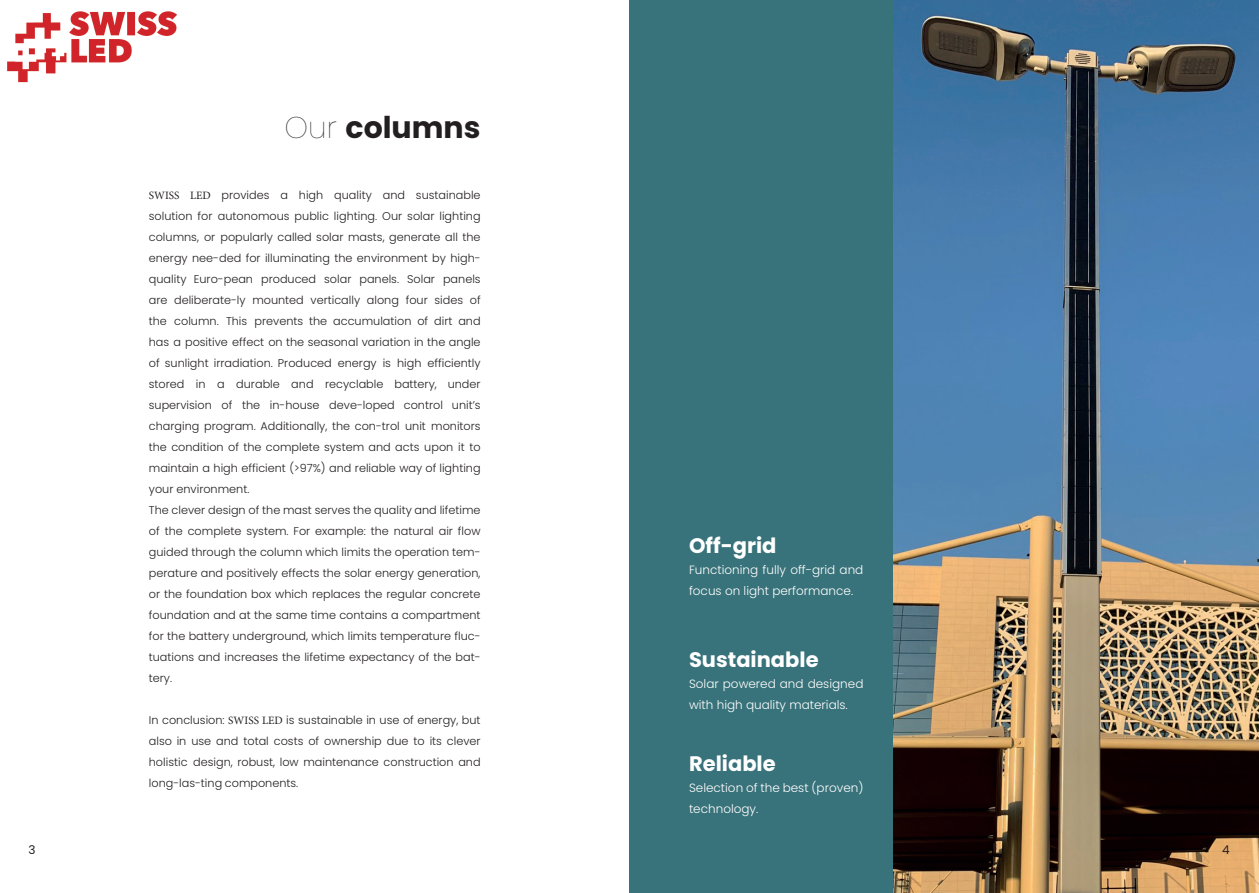
<style>
.page{position:relative;width:1259px;height:893px;background:#fff}
.page>*{position:absolute;margin:0;border:0;box-sizing:border-box;transform-origin:0 0}
.t1{font:700 30px "Poppins";color:#231f20}
.t2{font:700 21px "Poppins";color:#fff}
.t3{font:300 12px/21px "Poppins";color:#fff}
.t4{font:12px "Poppins";color:#231f20}
.t5{font:300 11.25px/21px "Poppins";color:#231f20}
.s1{font-weight:100}
.s2{font-family:"Minion Pro";font-weight:400}
</style>
<div class="page">
<img style="left:893px;top:0;width:366px;height:893px">
<div style="left:629px;top:0;width:264px;height:893px;background:#38727a"></div>
<img style="left:7px;top:11px;width:170px;height:72px">
<h1 class="t1" style="left:284px;top:110px;width:198px"><span class="s1">Our</span> columns</h1>
<p class="t5" style="left:149px;top:185px;width:333px"><span class="s2">SWISS LED</span> provides a high quality and sustainable solution for autonomous public lighting. Our solar lighting columns, or popularly called solar masts, generate all the energy nee-ded for illuminating the environment by high&shy;quality Euro-pean produced solar panels. Solar panels are deliberate-ly mounted vertically along four sides of the column. This prevents the accumulation of dirt and has a positive effect on the seasonal variation in the angle of sunlight irradiation. Produced energy is high efficiently stored in a durable and recyclable battery, under supervision of the in-house deve-loped control unit’s charging program. Additionally, the con-trol unit monitors the condition of the complete system and acts upon it to maintain a high efficient (&gt;97%) and reliable way of lighting your environment.<br>The clever design of the mast serves the quality and lifetime of the complete system. For example: the natural air flow guided through the column which limits the operation tem&shy;perature and positively effects the solar energy generation, or the foundation box which replaces the regular concrete foundation and at the same time contains a compartment for the battery underground, which limits temperature fluc&shy;tuations and increases the lifetime expectancy of the bat&shy;tery.</p>
<p class="t5" style="left:149px;top:710px;width:333px;text-align:justify">In conclusion: <span class="s2">SWISS LED</span> is sustainable in use of energy, but also in use and total costs of ownership due to its clever holistic design, robust, low maintenance construction and long-las-ting components.</p>
<h2 class="t2" style="left:689px;top:534px;width:89px">Off-grid</h2>
<p class="t3" style="left:689px;top:560px;width:176px">Functioning fully off-grid and focus on light performance.</p>
<h2 class="t2" style="left:689px;top:648px;width:131px">Sustainable</h2>
<p class="t3" style="left:689px;top:674px;width:176px">Solar powered and designed with high quality materials.</p>
<h2 class="t2" style="left:689px;top:751px;width:88px">Reliable</h2>
<p class="t3" style="left:689px;top:777px;width:176px">Selection of the best (proven) technology.</p>
<p class="t4" style="left:28px;top:842px;width:9px">3</p>
<p class="t4" style="left:1222px;top:842px;width:9px">4</p>
</div>
